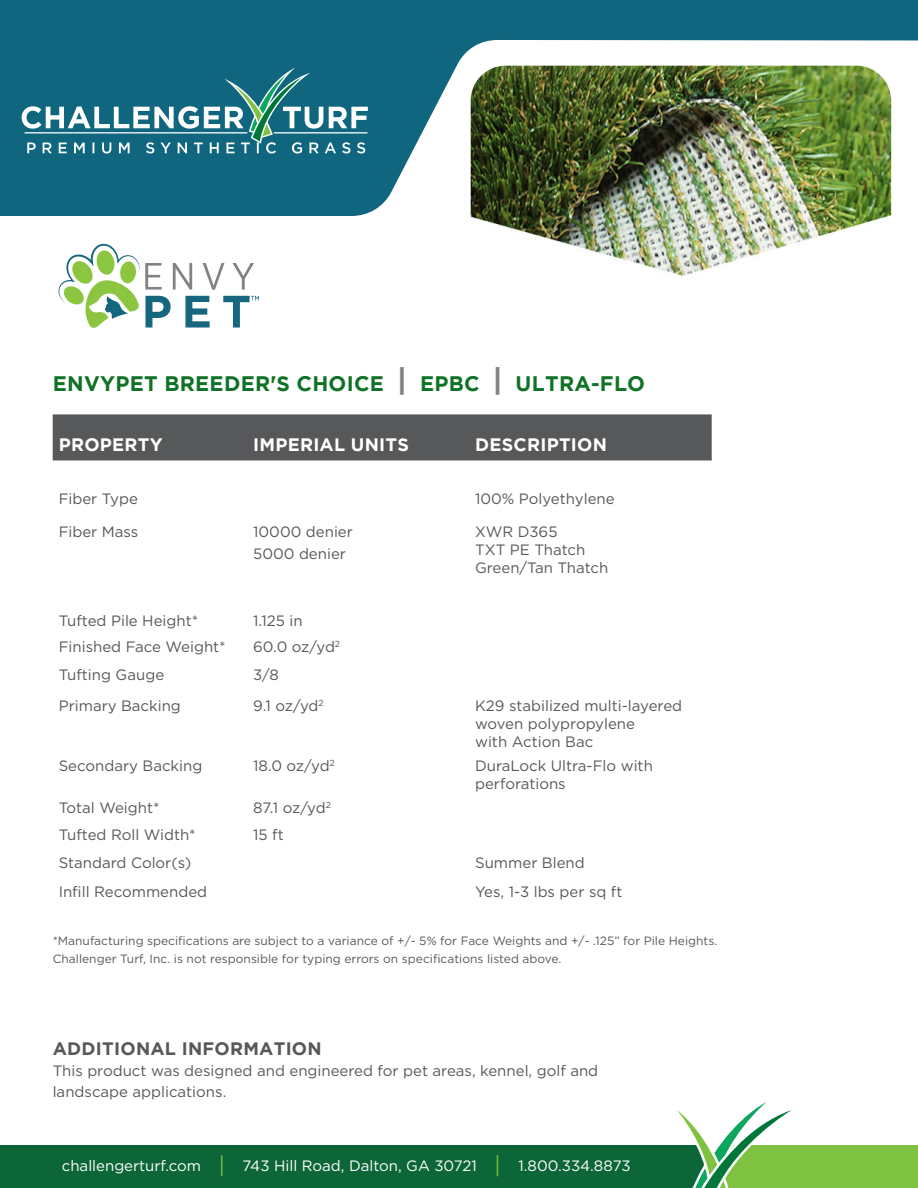
<style>
.page{position:relative;width:918px;height:1188px;background:#fff}
.page>*{position:absolute;margin:0;border:0;box-sizing:border-box;transform-origin:0 0}
.t1{font:700 21px "Gotham";letter-spacing:.015em;color:#107226}
.t2{font:700 18px "Gotham";letter-spacing:.015em;color:#fff}
.t3{font:700 18px "Gotham";letter-spacing:.015em;color:#57585a}
.t4{font:15px "Gotham";color:#57585a}
.t5{font:15px "Gotham";color:#fff}
.t6{font:12px "Gotham";color:#57585a}
.s1{font-size:30px;color:#808285}
.s2{font-family:"Minion Pro";font-size:21px;color:#7fc241}
</style>
<div class="page">
<div style="left:53px;top:414px;width:659px;height:46px;background:#57585a"></div>
<svg style="left:58px;top:244px;width:201px;height:84px"></svg>
<img style="left:471px;top:216px;width:418px;height:60px">
<img style="left:0;top:0;width:918px;height:216px">
<svg style="left:22px;top:67px;width:346px;height:87px"></svg>
<hr style="left:274px;top:132px;width:93px;height:1px;background:#fff">
<hr style="left:25px;top:132px;width:222px;height:1px;background:#fff">
<div style="left:0;top:1145px;width:708px;height:43px;background:#0c6638"></div>
<div style="left:718px;top:1145px;width:200px;height:43px;background:#7fc241"></div>
<svg style="left:677px;top:1102px;width:115px;height:86px"></svg>
<p class="t1" style="left:53px;top:372px;width:594px">ENVYPET BREEDER'S CHOICE <span class="s1">|</span> EPBC <span class="s1">|</span> ULTRA-FLO</p>
<p class="t2" style="left:59px;top:434px;width:105px">PROPERTY</p>
<p class="t2" style="left:253px;top:434px;width:157px">IMPERIAL UNITS</p>
<p class="t2" style="left:475px;top:434px;width:133px">DESCRIPTION</p>
<p class="t4" style="left:59px;top:489px;width:81px">Fiber Type</p>
<p class="t4" style="left:475px;top:489px;width:141px">100% Polyethylene</p>
<p class="t4" style="left:59px;top:523px;width:81px">Fiber Mass</p>
<p class="t4" style="left:253px;top:523px;width:101px">10000 denier</p>
<p class="t4" style="left:253px;top:544px;width:94px">5000 denier</p>
<p class="t4" style="left:475px;top:523px;width:84px">XWR D365</p>
<p class="t4" style="left:475px;top:541px;width:112px">TXT PE Thatch</p>
<p class="t4" style="left:475px;top:559px;width:135px">Green/Tan Thatch</p>
<p class="t4" style="left:59px;top:611px;width:141px">Tufted Pile Height*</p>
<p class="t4" style="left:253px;top:611px;width:51px">1.125 in</p>
<p class="t4" style="left:59px;top:637px;width:169px">Finished Face Weight*</p>
<p class="t4" style="left:253px;top:637px;width:89px">60.0 oz/yd<sup>2</sup></p>
<p class="t4" style="left:59px;top:666px;width:107px">Tufting Gauge</p>
<p class="t4" style="left:253px;top:666px;width:27px">3/8</p>
<p class="t4" style="left:59px;top:696px;width:124px">Primary Backing</p>
<p class="t4" style="left:253px;top:696px;width:72px">9.1 oz/yd<sup>2</sup></p>
<p class="t4" style="left:475px;top:696px;width:209px">K29 stabilized multi-layered</p>
<p class="t4" style="left:475px;top:714px;width:162px">woven polypropylene</p>
<p class="t4" style="left:475px;top:732px;width:120px">with Action Bac</p>
<p class="t4" style="left:59px;top:756px;width:145px">Secondary Backing</p>
<p class="t4" style="left:253px;top:756px;width:83px">18.0 oz/yd<sup>2</sup></p>
<p class="t4" style="left:475px;top:756px;width:179px">DuraLock Ultra-Flo with</p>
<p class="t4" style="left:475px;top:774px;width:92px">perforations</p>
<p class="t4" style="left:59px;top:798px;width:102px">Total Weight*</p>
<p class="t4" style="left:253px;top:798px;width:79px">87.1 oz/yd<sup>2</sup></p>
<p class="t4" style="left:59px;top:825px;width:138px">Tufted Roll Width*</p>
<p class="t4" style="left:253px;top:825px;width:32px">15 ft</p>
<p class="t4" style="left:59px;top:853px;width:134px">Standard Color(s)</p>
<p class="t4" style="left:475px;top:853px;width:111px">Summer Blend</p>
<p class="t4" style="left:59px;top:882px;width:150px">Infill Recommended</p>
<p class="t4" style="left:475px;top:882px;width:149px">Yes, 1-3 lbs per sq ft</p>
<p class="t6" style="left:53px;top:933px;width:666px">*Manufacturing specifications are subject to a variance of +/- 5% for Face Weights and +/- .125” for Pile Heights.</p>
<p class="t6" style="left:53px;top:951px;width:510px">Challenger Turf, Inc. is not responsible for typing errors on specifications listed above.</p>
<p class="t3" style="left:53px;top:1038px;width:270px">ADDITIONAL INFORMATION</p>
<p class="t4" style="left:53px;top:1061px;width:547px">This product was designed and engineered for pet areas, kennel, golf and</p>
<p class="t4" style="left:53px;top:1082px;width:175px">landscape applications.</p>
<p class="t5" style="left:62px;top:1156px;width:570px">challengerturf.com <span class="s2">|</span> 743 Hill Road, Dalton, GA 30721 <span class="s2">|</span> 1.800.334.8873</p>
</div>
